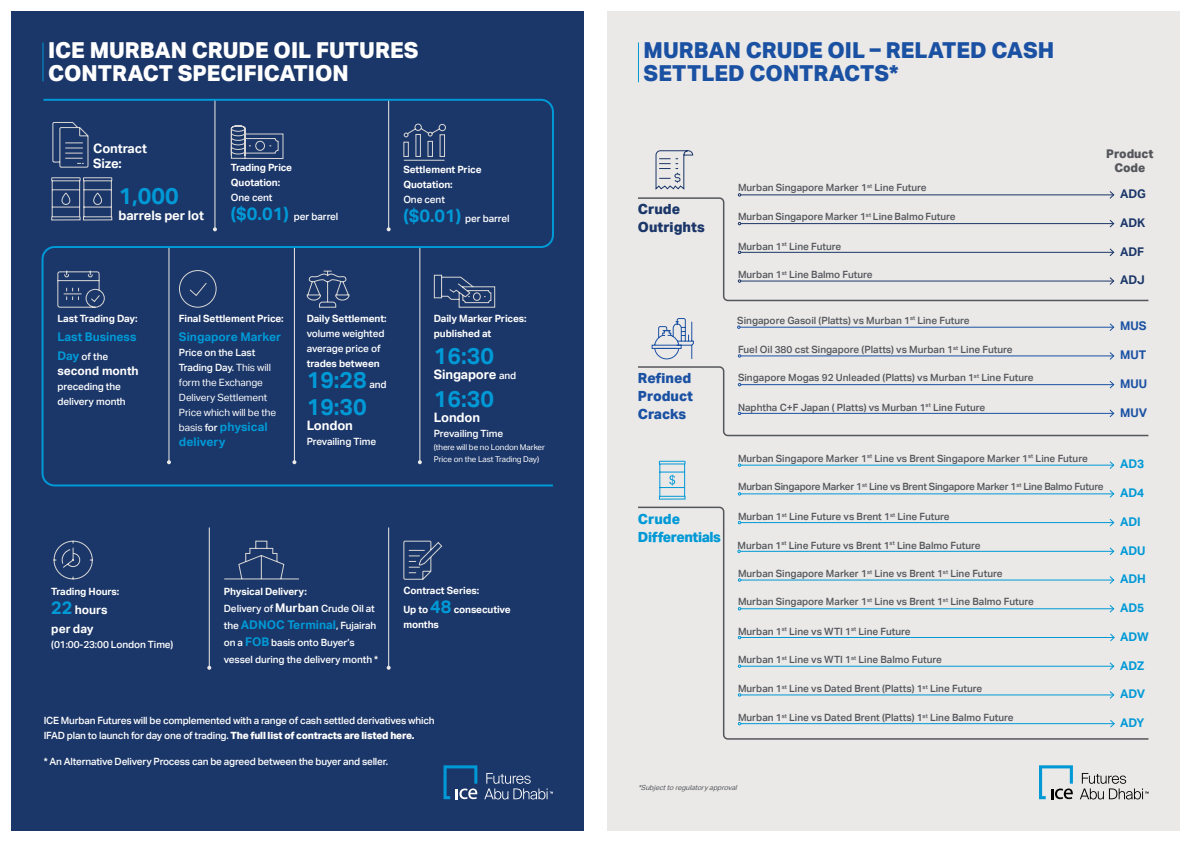
<style>
.page{position:relative;width:1191px;height:842px;background:#fff}
.page>*{position:absolute;margin:0;border:0;box-sizing:border-box;transform-origin:0 0}
.t1{font:700 23px "ADNOC Sans";color:#0099d6}
.t2{font:800 22px/23.1px "ADNOC Sans";color:#fff}
.t3{font:800 22px/23.1px "ADNOC Sans";color:#1b51a3}
.t4{font:800 14px/18px "ADNOC Sans";color:#1b51a3;text-align:justify}
.t5{font:800 14px/18px "ADNOC Sans";letter-spacing:-.03em;color:#0099d6}
.t6{font:800 14px/18px "ADNOC Sans";color:#1b3668}
.t7{font:700 13px/15px "ADNOC Sans";letter-spacing:-.01em;color:#fff}
.t8{font:700 12px/15px "ADNOC Sans";color:#0099d6}
.t9{font:700 12px/19px "ADNOC Sans";color:#fff}
.t10{font:700 12px "ADNOC Sans";color:#1b3668}
.t11{font:700 12px "ADNOC Sans";color:#1b51a3}
.t12{font:800 12px/14px "ADNOC Sans";color:#54565b;text-align:center}
.t13{font:500 10px "ADNOC Sans";color:#54565b}
.t14{font:500 10px/15px "ADNOC Sans";letter-spacing:-.02em;color:#fff}
.t15{font:700 10px/15px "ADNOC Sans";letter-spacing:-.01em;color:#fff}
.t16{font:10px/15px "ADNOC Sans";letter-spacing:-.01em;color:#fff}
.t17{font:500 10px "ADNOC Sans";letter-spacing:-.02em;color:#54565b}
.t18{font:8px/12px "ADNOC Sans";letter-spacing:-.01em;color:#fff}
.t19{font:italic 7px "ADNOC Sans";color:#54565b}
.s1{font-weight:700;font-size:18px;color:#0099d6}
.s2{font-weight:700;font-size:12px;color:#0099d6}
.s3{font-weight:500}
.s4{font-weight:400;font-size:10px;color:#fff}
.s5{font-weight:500;font-size:10px;color:#fff}
.s6{font-weight:500;font-size:10px}
.s7{font-size:18px;color:#0099d6}
.s8{font-weight:700}
.s9{font-weight:700;font-size:12px}
.s10{font-weight:800}
</style>
<div class="page">
<div style="left:11px;top:11px;width:573px;height:820px;background:#1b3668"></div>
<div style="left:607px;top:11px;width:572px;height:820px;background:#eae9e8"></div>
<hr style="left:638px;top:43px;width:1px;height:39px;background:#0099d6">
<hr style="left:43px;top:43px;width:1px;height:38px;background:#0099d6">
<svg style="left:41px;top:98px;width:513px;height:389px"></svg>
<svg style="left:53px;top:540px;width:40px;height:40px"></svg>
<svg style="left:224px;top:540px;width:75px;height:40px"></svg>
<svg style="left:403px;top:540px;width:40px;height:40px"></svg>
<hr style="left:209px;top:527px;width:1px;height:141px;background:#eae9e8">
<svg style="left:207px;top:666px;width:4px;height:4px"></svg>
<hr style="left:388px;top:527px;width:1px;height:141px;background:#eae9e8">
<svg style="left:387px;top:666px;width:4px;height:4px"></svg>
<hr style="left:740px;top:194px;width:373px;height:1px;background:#1b3668">
<svg style="left:1108px;top:191px;width:6px;height:6px"></svg>
<hr style="left:740px;top:465px;width:373px;height:1px;background:#0099d6">
<svg style="left:1108px;top:461px;width:6px;height:8px"></svg>
<hr style="left:740px;top:493px;width:373px;height:1px;background:#0099d6">
<svg style="left:1108px;top:490px;width:6px;height:8px"></svg>
<svg style="left:638px;top:197px;width:511px;height:105px"></svg>
<svg style="left:638px;top:506px;width:511px;height:234px"></svg>
<svg style="left:655px;top:150px;width:38px;height:40px"></svg>
<svg style="left:658px;top:460px;width:28px;height:40px"></svg>
<svg style="left:638px;top:318px;width:511px;height:119px"></svg>
<svg style="left:306px;top:270px;width:44px;height:38px"></svg>
<svg style="left:433px;top:274px;width:63px;height:34px"></svg>
<svg style="left:443px;top:765px;width:34px;height:34px"></svg>
<svg style="left:484px;top:773px;width:69px;height:26px"></svg>
<svg style="left:1039px;top:765px;width:34px;height:34px"></svg>
<svg style="left:1080px;top:773px;width:68px;height:26px"></svg>
<h2 class="t2" style="left:48px;top:39px;width:372px">ICE MURBAN CRUDE OIL FUTURES<br>CONTRACT SPECIFICATION</h2>
<h3 class="t7" style="left:93px;top:141px;width:55px">Contract<br>Size:</h3>
<h1 class="t1" style="left:119px;top:183px;width:62px">1,000</h1>
<h3 class="t7" style="left:118px;top:208px;width:87px">barrels per lot</h3>
<p class="t15" style="left:231px;top:160px;width:63px">Trading Price<br>Quotation:</p>
<p class="t14" style="left:231px;top:188px;width:109px;line-height:19px">One cent<br><span class="s1">($0.01)</span> per barrel</p>
<p class="t15" style="left:403px;top:162px;width:80px">Settlement Price<br>Quotation:</p>
<p class="t14" style="left:403px;top:190px;width:108px;line-height:19px">One cent<br><span class="s1">($0.01)</span> per barrel</p>
<p class="t15" style="left:57px;top:311px;width:82px">Last Trading Day:</p>
<p class="t8" style="left:57px;top:329px;width:81px">Last Business</p>
<p class="t14" style="left:57px;top:349px;width:52px"><span class="s2">Day</span> of the</p>
<p class="t9" style="left:57px;top:361px;width:83px">second month</p>
<p class="t14" style="left:57px;top:379px;width:70px">preceding the delivery month</p>
<p class="t15" style="left:179px;top:311px;width:106px">Final Settlement Price:</p>
<p class="t8" style="left:179px;top:329px;width:104px">Singapore Marker</p>
<p class="t16" style="left:179px;top:345px;width:99px"><span class="s3">Price on the Last<br>Trading Day.</span> This will form the Exchange<br>Delivery Settlement<br>Price which will be the</p>
<p class="t8" style="left:179px;top:419px;width:90px"><span class="s4">basis</span> <span class="s5">for</span> physical delivery</p>
<p class="t15" style="left:307px;top:311px;width:81px">Daily Settlement:</p>
<p class="t14" style="left:307px;top:326px;width:79px">volume weighted average price of</p>
<p class="t15" style="left:307px;top:356px;width:75px">trades between</p>
<h1 class="t1" style="left:307px;top:366px;width:62px">19:28</h1>
<p class="t14" style="left:369px;top:377px;width:19px">and</p>
<h1 class="t1" style="left:307px;top:394px;width:62px">19:30</h1>
<h3 class="t7" style="left:307px;top:418px;width:48px">London</h3>
<p class="t14" style="left:307px;top:434px;width:71px">Prevailing Time</p>
<p class="t15" style="left:434px;top:311px;width:94px">Daily Marker Prices: published at</p>
<h1 class="t1" style="left:434px;top:343px;width:62px">16:30</h1>
<h3 class="t7" style="left:434px;top:367px;width:84px">Singapore <span class="s6">and</span></h3>
<h1 class="t1" style="left:434px;top:385px;width:62px">16:30</h1>
<h3 class="t7" style="left:434px;top:410px;width:48px">London</h3>
<p class="t14" style="left:434px;top:426px;width:71px">Prevailing Time</p>
<p class="t18" style="left:434px;top:441px;width:113px">(there will be no London Marker<br>Price on the Last Trading Day)</p>
<p class="t15" style="left:51px;top:584px;width:69px">Trading Hours:</p>
<p class="t9" style="left:51px;top:600px;width:58px"><span class="s7">22</span> hours per day</p>
<p class="t14" style="left:51px;top:637px;width:123px">(01:00-23:00 London Time)</p>
<p class="t14" style="left:224px;top:583px;width:153px;line-height:17px"><span class="s8">Physical Delivery:<br></span>Delivery of <span class="s9">Murban</span> Crude Oil at</p>
<p class="t8" style="left:224px;top:617px;width:154px"><span class="s5">the</span> ADNOC Terminal<span class="s5">, Fujairah</span></p>
<p class="t14" style="left:224px;top:634px;width:156px;line-height:17px">on a <span class="s2">FOB</span> basis onto Buyer’s vessel during the delivery month *</p>
<p class="t15" style="left:403px;top:581px;width:109px;line-height:19px">Contract Series:<br>Up to <span class="s7">48</span> consecutive</p>
<p class="t15" style="left:403px;top:617px;width:37px">months</p>
<p class="t14" style="left:44px;top:713px;width:392px">ICE Murban Futures will be complemented with a range of cash settled derivatives which<br>IFAD plan to launch for day one of trading. <span class="s10">The full list of contracts are listed here.</span></p>
<p class="t14" style="left:44px;top:754px;width:346px">* An Alternative Delivery Process can be agreed between the buyer and seller.</p>
<h2 class="t3" style="left:643px;top:39px;width:412px">MURBAN CRUDE OIL – RELATED CASH<br>SETTLED CONTRACTS*</h2>
<h3 class="t6" style="left:638px;top:201px;width:68px">Crude<br>Outrights</h3>
<h3 class="t4" style="left:638px;top:369px;width:57px">Refined Product Cracks</h3>
<p class="t12" style="left:1106px;top:147px;width:49px">Product<br>Code</p>
<p class="t13" style="left:738px;top:182px;width:190px">Murban Singapore Marker 1<sup>st</sup> Line Future</p>
<p class="t10" style="left:1120px;top:187px;width:27px">ADG</p>
<p class="t13" style="left:738px;top:211px;width:219px">Murban Singapore Marker 1<sup>st</sup> Line Balmo Future</p>
<p class="t10" style="left:1120px;top:216px;width:27px">ADK</p>
<p class="t13" style="left:738px;top:240px;width:105px">Murban 1<sup>st</sup> Line Future</p>
<p class="t10" style="left:1120px;top:244px;width:26px">ADF</p>
<p class="t13" style="left:738px;top:269px;width:136px">Murban 1<sup>st</sup> Line Balmo Future</p>
<p class="t10" style="left:1120px;top:273px;width:26px">ADJ</p>
<p class="t13" style="left:737px;top:314px;width:234px">Singapore Gasoil (Platts) vs Murban 1<sup>st</sup> Line Future</p>
<p class="t11" style="left:1120px;top:319px;width:28px">MUS</p>
<p class="t13" style="left:738px;top:344px;width:276px">Fuel Oil 380 cst Singapore (Platts) vs Murban 1<sup>st</sup> Line Future</p>
<p class="t11" style="left:1120px;top:348px;width:28px">MUT</p>
<p class="t13" style="left:738px;top:372px;width:297px">Singapore Mogas 92 Unleaded (Platts) vs Murban 1<sup>st</sup> Line Future</p>
<p class="t11" style="left:1120px;top:377px;width:29px">MUU</p>
<p class="t13" style="left:738px;top:401px;width:249px">Naphtha C+F Japan ( Platts) vs Murban 1<sup>st</sup> Line Future</p>
<p class="t11" style="left:1120px;top:405px;width:28px">MUV</p>
<p class="t13" style="left:738px;top:452px;width:351px">Murban Singapore Marker 1<sup>st</sup> Line vs Brent Singapore Marker 1<sup>st</sup> Line Future</p>
<p class="t8" style="left:1120px;top:457px;width:26px">AD3</p>
<h3 class="t5" style="left:638px;top:510px;width:84px">Crude<br>Differentials</h3>
<p class="t17" style="left:738px;top:481px;width:367px">Murban Singapore Marker 1<sup>st</sup> Line vs Brent Singapore Marker 1<sup>st</sup> Line Balmo Future</p>
<p class="t8" style="left:1120px;top:485px;width:26px">AD4</p>
<p class="t13" style="left:738px;top:510px;width:213px">Murban 1<sup>st</sup> Line Future vs Brent 1<sup>st</sup> Line Future</p>
<p class="t8" style="left:1120px;top:514px;width:22px">ADI</p>
<p class="t13" style="left:737px;top:539px;width:244px">Murban 1<sup>st</sup> Line Future vs Brent 1<sup>st</sup> Line Balmo Future</p>
<p class="t8" style="left:1120px;top:543px;width:27px">ADU</p>
<p class="t13" style="left:738px;top:568px;width:266px">Murban Singapore Marker 1<sup>st</sup> Line vs Brent 1<sup>st</sup> Line Future</p>
<p class="t8" style="left:1120px;top:572px;width:27px">ADH</p>
<p class="t13" style="left:738px;top:596px;width:297px">Murban Singapore Marker 1<sup>st</sup> Line vs Brent 1<sup>st</sup> Line Balmo Future</p>
<p class="t8" style="left:1120px;top:600px;width:26px">AD5</p>
<p class="t13" style="left:738px;top:625px;width:174px">Murban 1<sup>st</sup> Line vs WTI 1<sup>st</sup> Line Future</p>
<p class="t8" style="left:1120px;top:629px;width:30px">ADW</p>
<p class="t13" style="left:738px;top:654px;width:205px">Murban 1<sup>st</sup> Line vs WTI 1<sup>st</sup> Line Balmo Future</p>
<p class="t8" style="left:1120px;top:658px;width:26px">ADZ</p>
<p class="t13" style="left:738px;top:683px;width:246px">Murban 1<sup>st</sup> Line vs Dated Brent (Platts) 1<sup>st</sup> Line Future</p>
<p class="t8" style="left:1120px;top:686px;width:27px">ADV</p>
<p class="t13" style="left:738px;top:712px;width:277px">Murban 1<sup>st</sup> Line vs Dated Brent (Platts) 1<sup>st</sup> Line Balmo Future</p>
<p class="t8" style="left:1120px;top:715px;width:26px">ADY</p>
<p class="t19" style="left:638px;top:784px;width:104px">*Subjecttoregulatoryapproval</p>
</div>
